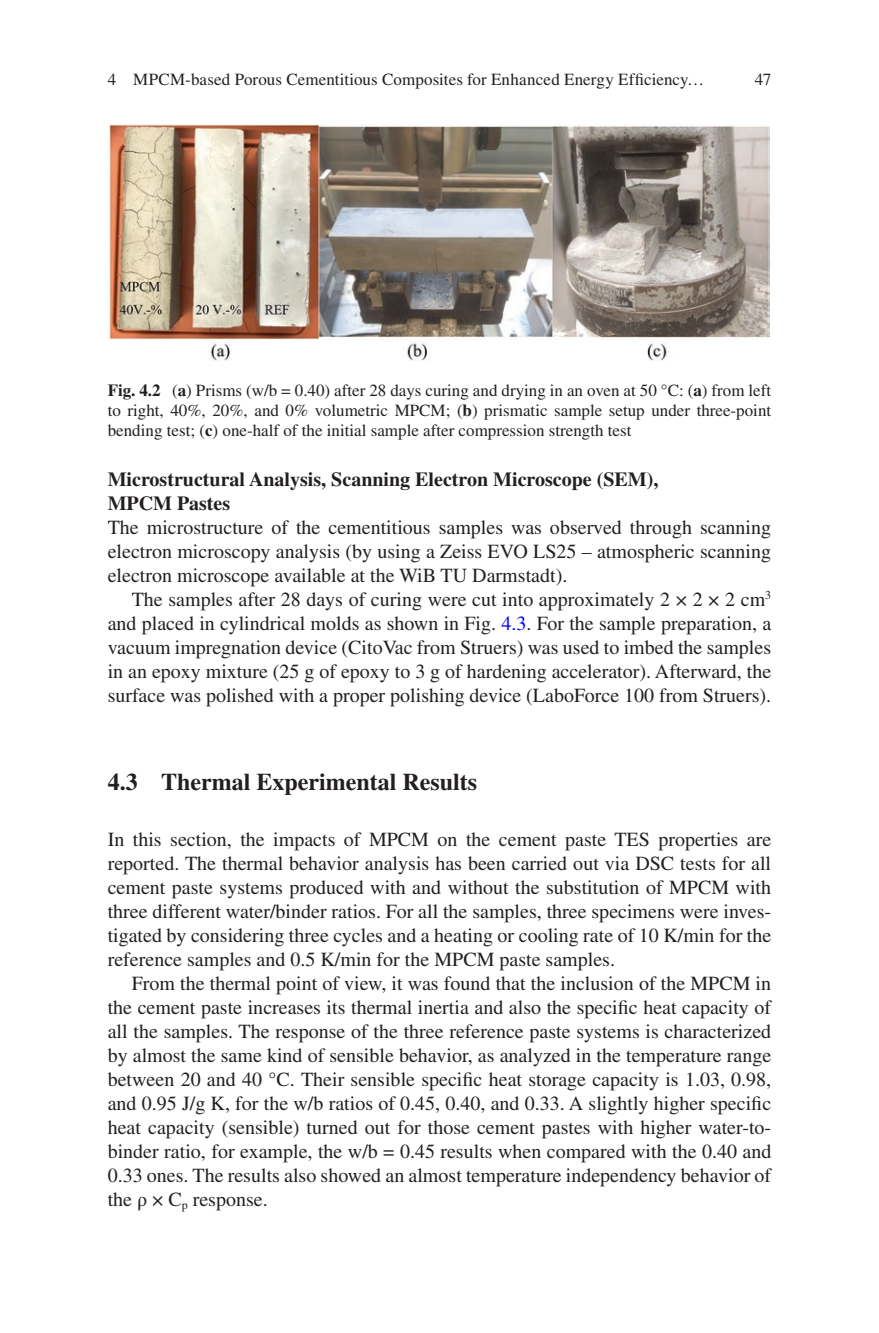
<style>
.page{position:relative;width:879px;height:1333px;background:#fff}
.page>*{position:absolute;margin:0;border:0;box-sizing:border-box;transform-origin:0 0}
._1_hd{font:700 24px "Times LT Std";color:#231f20}
.Text{font:20px/24px "Times LT Std";color:#231f20;text-align:justify}
.Text_flush{font:20px/24px "Times LT Std";color:#231f20;text-align:justify}
.B_title_Overview{font:700 20px/24px "Times LT Std";color:#231f20}
.t1{font:17px/20px "Times LT Std";color:#231f20;text-align:justify}
.s1{font-weight:700}
.s2{color:#00f}
.s3{font-family:"STIX General"}
</style>
<div class="page">
<img style="left:109px;top:124px;width:660px;height:236px">
<p class="t1" style="left:108px;top:69px;width:598px">4 MPCM-based Porous Cementitious Composites for Enhanced Energy Efficiency…</p>
<p class="t1" style="left:754px;top:69px;width:18px">47</p>
<p class="t1" style="left:108px;top:380px;width:665px"><span class="s1">Fig. 4.2</span> (<span class="s1">a</span>) Prisms (w/b = 0.40) after 28 days curing and drying in an oven at 50 °C: (<span class="s1">a</span>) from left to right, 40%, 20%, and 0% volumetric MPCM; (<span class="s1">b</span>) prismatic sample setup under three-point bending test; (<span class="s1">c</span>) one-half of the initial sample after compression strength test</p>
<p class="B_title_Overview" style="left:108px;top:466px;width:552px">Microstructural Analysis, Scanning Electron Microscope (SEM),<br>MPCM Pastes</p>
<p class="Text_flush" style="left:108px;top:515px;width:665px">The microstructure of the cementitious samples was observed through scanning electron microscopy analysis (by using a Zeiss EVO LS25 – atmospheric scanning electron microscope available at the WiB TU Darmstadt).</p>
<p class="Text" style="left:108px;top:587px;width:665px;text-indent:24px">The samples after 28 days of curing were cut into approximately 2 × 2 × 2 cm<sup>3 </sup>and placed in cylindrical molds as shown in Fig. <span class="s2">4.3</span>. For the sample preparation, a vacuum impregnation device (CitoVac from Struers) was used to imbed the samples in an epoxy mixture (25 g of epoxy to 3 g of hardening accelerator). Afterward, the surface was polished with a proper polishing device (LaboForce 100 from Struers).</p>
<h2 class="_1_hd" style="left:108px;top:767px;width:371px">4.3 Thermal Experimental Results</h2>
<p class="Text_flush" style="left:108px;top:827px;width:665px">In this section, the impacts of MPCM on the cement paste TES properties are reported. The thermal behavior analysis has been carried out via DSC tests for all cement paste systems produced with and without the substitution of MPCM with three different water/binder ratios. For all the samples, three specimens were inves&shy;tigated by considering three cycles and a heating or cooling rate of 10 K/min for the reference samples and 0.5 K/min for the MPCM paste samples.</p>
<p class="Text" style="left:108px;top:971px;width:665px;text-indent:24px">From the thermal point of view, it was found that the inclusion of the MPCM in the cement paste increases its thermal inertia and also the specific heat capacity of all the samples. The response of the three reference paste systems is characterized by almost the same kind of sensible behavior, as analyzed in the temperature range between 20 and 40 °C. Their sensible specific heat storage capacity is 1.03, 0.98, and 0.95 J/g K, for the w/b ratios of 0.45, 0.40, and 0.33. A slightly higher specific heat capacity (sensible) turned out for those cement pastes with higher water-to&shy;binder ratio, for example, the w/b = 0.45 results when compared with the 0.40 and 0.33 ones. The results also showed an almost temperature independency behavior of the <span class="s3">ρ</span> × C<sub>p</sub> response.</p>
</div>
